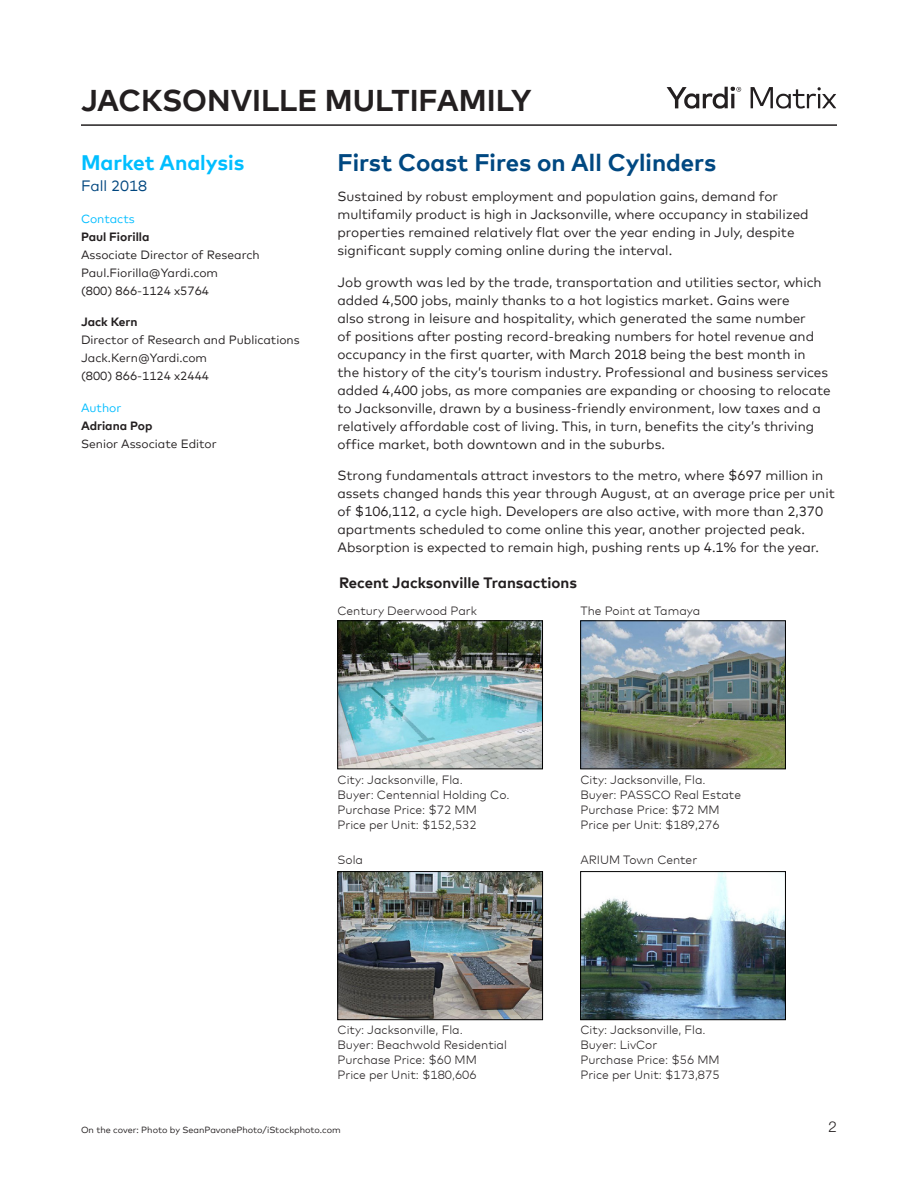
<style>
.page{position:relative;width:918px;height:1188px;background:#fff}
.page>*{position:absolute;margin:0;border:0;box-sizing:border-box;transform-origin:0 0}
.Heading_1{font:700 30px "Mark Offc Pro";color:#231f20}
.Matrix_Head{font:700 24px "Mark Offc Pro";color:#004881}
.Matrix_Body_Note{font:700 21px "Mark Offc Pro";color:#00beff}
.Matrix_Chart_Heads{font:700 15px "Mark Offc Pro";color:#231f20}
.Matrix_Body_Note-2{font:15px "Mark Offc Pro";color:#00467f}
.t1{font:300 15px "Helvetica Neue LT Std";color:#231f20}
.Matrix_Body{font:13.5px/18px "Mark Offc Pro";color:#231f20}
.t2{font:300 12px/15px "Mark Offc Pro";color:#231f20}
.Matrix_Body_Note-3{font:12px/18px "Mark Offc Pro";color:#231f20}
.Matrix_Body_Note-4{font:12px "Mark Offc Pro";color:#00bdff}
.Matrix_Body_Note-5{font:9px "Mark Offc Pro";color:#231f20}
.s1{font-weight:700}
</style>
<div class="page">
<hr style="left:81px;top:124px;width:756px;height:2px;background:#231f20">
<svg style="left:667px;top:86px;width:74px;height:23px"></svg>
<svg style="left:751px;top:87px;width:85px;height:22px"></svg>
<img style="left:582px;top:623px;width:202px;height:144px">
<div style="left:580px;top:621px;width:206px;height:148px;border:1px solid #000"></div>
<img style="left:582px;top:873px;width:202px;height:145px">
<div style="left:580px;top:871px;width:206px;height:149px;border:1px solid #000"></div>
<img style="left:340px;top:623px;width:201px;height:144px">
<div style="left:338px;top:621px;width:205px;height:148px;border:1px solid #000"></div>
<img style="left:340px;top:873px;width:201px;height:145px">
<div style="left:338px;top:871px;width:205px;height:149px;border:1px solid #000"></div>
<p class="Heading_1" style="left:81px;top:77px;width:452px">JACKSONVILLE MULTIFAMILY</p>
<p class="Matrix_Body_Note" style="left:81px;top:147px;width:165px">Market Analysis</p>
<p class="Matrix_Body_Note-2" style="left:81px;top:175px;width:68px">Fall 2018</p>
<p class="Matrix_Body_Note-4" style="left:81px;top:209px;width:55px">Contacts</p>
<p class="Matrix_Body_Note-3" style="left:81px;top:226px;width:180px"><span class="s1">Paul Fiorilla<br></span>Associate Director of Research<br>Paul.Fiorilla@Yardi.com<br>(800) 866-1124 x5764</p>
<p class="Matrix_Body_Note-3" style="left:81px;top:312px;width:220px"><span class="s1">Jack Kern<br></span>Director of Research and Publications<br>Jack.Kern@Yardi.com<br>(800) 866-1124 x2444</p>
<p class="Matrix_Body_Note-4" style="left:81px;top:398px;width:42px">Author</p>
<p class="Matrix_Body_Note-3" style="left:81px;top:415px;width:137px"><span class="s1">Adriana Pop<br></span>Senior Associate Editor</p>
<p class="Matrix_Head" style="left:338px;top:144px;width:380px">First Coast Fires on All Cylinders</p>
<p class="Matrix_Body" style="left:338px;top:186px;width:473px">Sustained by robust employment and population gains, demand for multifamily product is high in Jacksonville, where occupancy in stabilized properties remained relatively flat over the year ending in July, despite significant supply coming online during the interval.</p>
<p class="Matrix_Body" style="left:338px;top:272px;width:495px">Job growth was led by the trade, transportation and utilities sector, which added 4,500 jobs, mainly thanks to a hot logistics market. Gains were<br>also strong in leisure and hospitality, which generated the same number<br>of positions after posting record-breaking numbers for hotel revenue and occupancy in the first quarter, with March 2018 being the best month in the history of the city’s tourism industry. Professional and business services added 4,400 jobs, as more companies are expanding or choosing to relocate to Jacksonville, drawn by a business-friendly environment, low taxes and a relatively affordable cost of living. This, in turn, benefits the city’s thriving office market, both downtown and in the suburbs.</p>
<p class="Matrix_Body" style="left:338px;top:465px;width:499px">Strong fundamentals attract investors to the metro, where $697 million in assets changed hands this year through August, at an average price per unit of $106,112, a cycle high. Developers are also active, with more than 2,370 apartments scheduled to come online this year, another projected peak.<br>Absorption is expected to remain high, pushing rents up 4.1% for the year.</p>
<p class="Matrix_Chart_Heads" style="left:339px;top:571px;width:240px">Recent Jacksonville Transactions</p>
<p class="t2" style="left:338px;top:602px;width:141px">Century Deerwood Park</p>
<p class="t2" style="left:580px;top:602px;width:121px">The Point at Tamaya</p>
<p class="t2" style="left:338px;top:771px;width:174px">City: Jacksonville, Fla.<br>Buyer: Centennial Holding Co.<br>Purchase Price: $72 MM</p>
<p class="t2" style="left:338px;top:816px;width:141px">Price per Unit: $152,532</p>
<p class="t2" style="left:338px;top:852px;width:27px">Sola</p>
<p class="t2" style="left:580px;top:771px;width:127px">City: Jacksonville, Fla.</p>
<p class="t2" style="left:580px;top:786px;width:162px">Buyer: PASSCO Real Estate<br>Purchase Price: $72 MM</p>
<p class="t2" style="left:580px;top:816px;width:141px">Price per Unit: $189,276</p>
<p class="t2" style="left:580px;top:852px;width:118px">ARIUM Town Center</p>
<p class="t2" style="left:338px;top:1022px;width:171px">City: Jacksonville, Fla.<br>Buyer: Beachwold Residential<br>Purchase Price: $60 MM</p>
<p class="t2" style="left:338px;top:1067px;width:141px">Price per Unit: $180,606</p>
<p class="t2" style="left:580px;top:1022px;width:141px">City: Jacksonville, Fla.<br>Buyer: LivCor<br>Purchase Price: $56 MM</p>
<p class="t2" style="left:580px;top:1067px;width:141px">Price per Unit: $173,875</p>
<p class="Matrix_Body_Note-5" style="left:81px;top:1123px;width:261px">On the cover: Photo by SeanPavonePhoto/iStockphoto.com</p>
<p class="t1" style="left:829px;top:1118px;width:10px">2</p>
</div>
